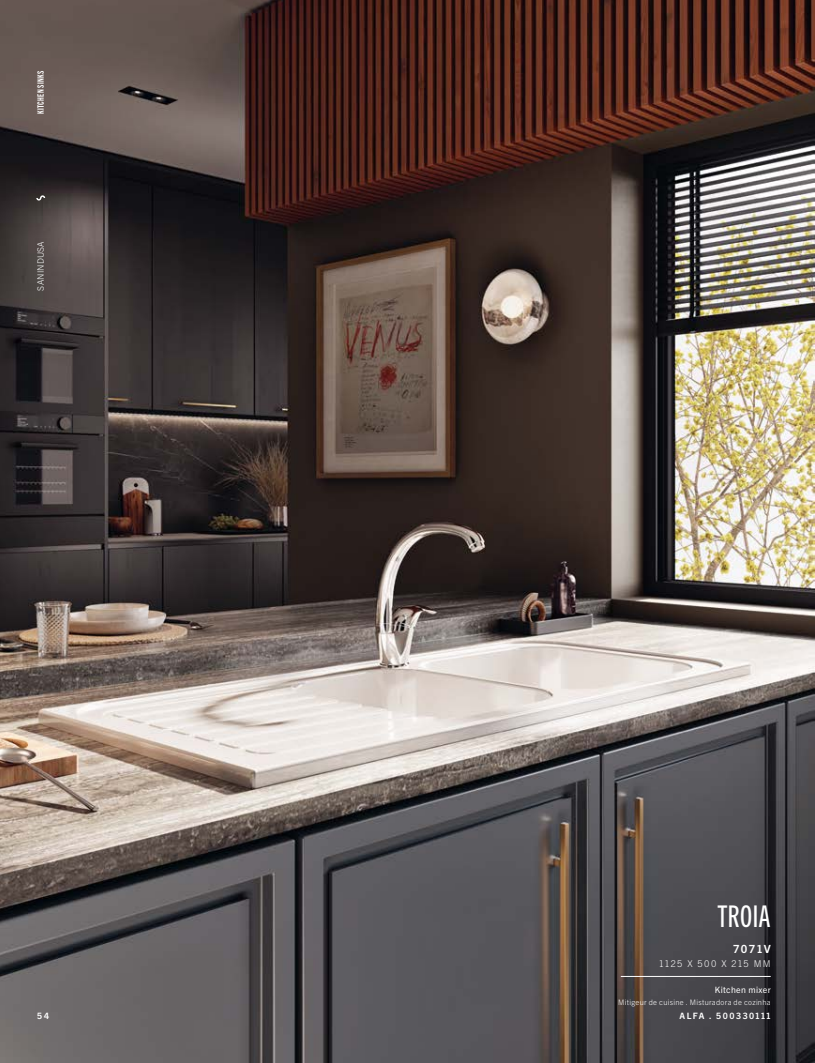
<style>
.page{position:relative;width:815px;height:1063px;background:#fff}
.page>*{position:absolute;margin:0;border:0;box-sizing:border-box;transform-origin:0 0}
.t1{font:30px "Trade Gothic Next LT Pro Cm";letter-spacing:.015em;color:#fff}
.t2{font:700 11.25px "Trade Gothic Next LT Pro";letter-spacing:.15em;color:#fff}
.t3{font:300 9.38px "Trade Gothic Next LT Pro";letter-spacing:.16em;color:#fff}
.t4{font:700 8.75px "Trade Gothic Next LT Pro";letter-spacing:.165em;color:#fff}
.t5{font:8.75px "Trade Gothic Next LT Pro";letter-spacing:.04em;color:#fff}
.t6{font:8.75px "Trade Gothic Next LT Pro Bd Cm";letter-spacing:.035em;color:#fff}
.t7{font:300 8.75px "Trade Gothic Next LT Pro";letter-spacing:.025em;color:#fff}
.t8{font:300 7.5px "Trade Gothic Next LT Pro";letter-spacing:.04em;color:#fff}
</style>
<div class="page">
<img style="left:0;top:0;width:815px;height:1063px">
<hr style="left:621px;top:976px;width:150px;height:1px;background:#fff">
<svg style="left:36px;top:195px;width:9px;height:6px"></svg>
<p class="t6" style="left:35px;top:114px;width:44px;rotate:-90deg">KITCHEN SINKS</p>
<p class="t7" style="left:35px;top:291px;width:51px;rotate:-90deg">SANINDUSA</p>
<p class="t4" style="left:37px;top:1009px;width:14px">54</p>
<h1 class="t1" style="left:717px;top:896px;width:55px">TROIA</h1>
<h2 class="t2" style="left:733px;top:941px;width:39px">7071V</h2>
<p class="t3" style="left:659px;top:957px;width:113px">1125 X 500 X 215 MM</p>
<p class="t5" style="left:715px;top:984px;width:58px">Kitchen mixer</p>
<p class="t8" style="left:618px;top:997px;width:154px">Mitigeur de cuisine . Misturadora de cozinha</p>
<p class="t4" style="left:680px;top:1010px;width:93px">ALFA . 500330111</p>
</div>
